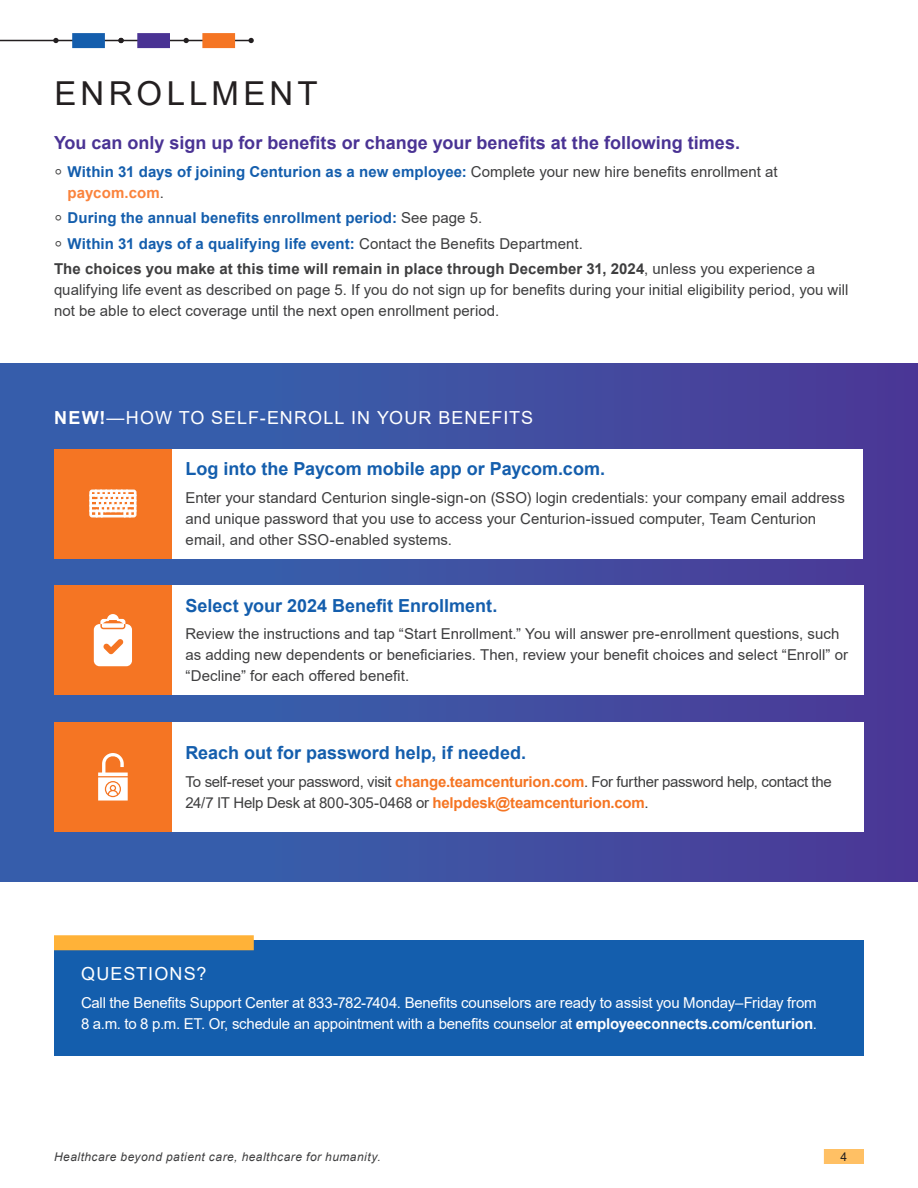
<style>
.page{position:relative;width:918px;height:1188px;background:#fff}
.page>*{position:absolute;margin:0;border:0;box-sizing:border-box;transform-origin:0 0}
.t1{font:33px "Arial";letter-spacing:.125em;color:#231f20}
.Intro_Sentence{font:700 18px "Arial";color:#145ead}
.Intro_Sentence-2{font:700 18px "Arial";color:#4a3394}
.Subhead{font:18px "Arial";letter-spacing:.055em;color:#fff}
.Body_Copy{font:15px/21px "Arial";color:#3e3e3f}
.t2{font:700 15px/21px "Arial";letter-spacing:.01em;color:#145ead}
.Intro_Sentence-3{font:15px/21px "Arial";letter-spacing:-.015em;color:#fff}
.Body_Copy-2{font:15px/21px "Arial";letter-spacing:-.02em;color:#3e3e3f}
.t3{font:italic 12px "Arial";letter-spacing:.04em;color:#3e3e3f}
.t4{font:12px "Arial";color:#231f20}
.s1{font-family:"Noto Sans";font-weight:400;color:#3e3e3f}
.s2{font-weight:400;color:#3e3e3f}
.s3{color:#fa833c}
.s4{font-weight:700}
.s5{font-weight:700;color:#f57523}
</style>
<div class="page">
<hr style="left:0;top:40px;width:252px;height:1px;background:#231f20">
<div style="left:72px;top:33px;width:33px;height:15px;background:#145ead"></div>
<div style="left:137px;top:33px;width:33px;height:15px;background:#4a3394"></div>
<div style="left:202px;top:33px;width:33px;height:15px;background:#f57523"></div>
<svg style="left:184px;top:38px;width:5px;height:5px"></svg>
<svg style="left:249px;top:38px;width:5px;height:5px"></svg>
<svg style="left:53px;top:38px;width:6px;height:5px"></svg>
<svg style="left:118px;top:38px;width:6px;height:5px"></svg>
<div style="left:824px;top:1149px;width:40px;height:15px;background:#ffc064"></div>
<div style="left:0;top:364px;width:918px;height:517px;background:linear-gradient(to right,#3466af,#4d3c98)"></div>
<div style="left:172px;top:722px;width:692px;height:110px;background:#fff"></div>
<div style="left:54px;top:722px;width:118px;height:110px;background:#f57523"></div>
<div style="left:172px;top:585px;width:692px;height:110px;background:#fff"></div>
<div style="left:54px;top:585px;width:118px;height:110px;background:#f57523"></div>
<div style="left:172px;top:449px;width:691px;height:109px;background:#fff"></div>
<div style="left:54px;top:449px;width:118px;height:109px;background:#f57523"></div>
<svg style="left:89px;top:489px;width:48px;height:29px"></svg>
<div style="left:54px;top:940px;width:810px;height:116px;background:#145ead"></div>
<div style="left:54px;top:935px;width:200px;height:15px;background:#ffb238"></div>
<svg style="left:98px;top:753px;width:30px;height:48px"></svg>
<svg style="left:94px;top:614px;width:38px;height:52px"></svg>
<p class="t1" style="left:55px;top:70px;width:265px">ENROLLMENT</p>
<p class="Intro_Sentence-2" style="left:54px;top:130px;width:688px">You can only sign up for benefits or change your benefits at the following times.</p>
<p class="t2" style="left:68px;top:161px;width:712px;text-indent:-14px"><span class="s1">⸰</span> Within 31 days of joining Centurion as a new employee: <span class="s2">Complete your new hire benefits enrollment at </span><span class="s3">paycom.com</span><span class="s2">.</span></p>
<p class="t2" style="left:54px;top:208px;width:430px"><span class="s1">⸰</span> During the annual benefits enrollment period: <span class="s2">See page 5.</span></p>
<p class="t2" style="left:54px;top:233px;width:530px"><span class="s1">⸰</span> Within 31 days of a qualifying life event: <span class="s2">Contact the Benefits Department.</span></p>
<p class="Body_Copy" style="left:54px;top:259px;width:796px"><span class="s4">The choices you make at this time will remain in place through December 31, 2024</span>, unless you experience a qualifying life event as described on page 5. If you do not sign up for benefits during your initial eligibility period, you will not be able to elect coverage until the next open enrollment period.</p>
<p class="Subhead" style="left:54px;top:405px;width:480px"><span class="s4">NEW!</span>—HOW TO SELF-ENROLL IN YOUR BENEFITS</p>
<p class="Intro_Sentence" style="left:186px;top:456px;width:421px">Log into the Paycom mobile app or Paycom.com.</p>
<p class="Body_Copy" style="left:186px;top:487px;width:661px">Enter your standard Centurion single-sign-on (SSO) login credentials: your company email address and unique password that you use to access your Centurion-issued computer, Team Centurion email, and other SSO-enabled systems.</p>
<p class="Intro_Sentence" style="left:185px;top:593px;width:314px">Select your 2024 Benefit Enrollment.</p>
<p class="Body_Copy" style="left:185px;top:624px;width:664px">Review the instructions and tap “Start Enrollment.” You will answer pre-enrollment questions, such as adding new dependents or beneficiaries. Then, review your benefit choices and select “Enroll” or “Decline” for each offered benefit.</p>
<p class="Intro_Sentence" style="left:185px;top:740px;width:342px">Reach out for password help, if needed.</p>
<p class="Body_Copy-2" style="left:185px;top:771px;width:648px">To self-reset your password, visit <span class="s5">change.teamcenturion.com</span>. For further password help, contact the<br>24/7 IT Help Desk at 800-305-0468 or <span class="s5">helpdesk@teamcenturion.com</span>.</p>
<p class="Subhead" style="left:81px;top:962px;width:127px">QUESTIONS?</p>
<p class="Intro_Sentence-3" style="left:81px;top:992px;width:737px">Call the Benefits Support Center at 833-782-7404. Benefits counselors are ready to assist you Monday–Friday from<br>8 a.m. to 8 p.m. ET. Or, schedule an appointment with a benefits counselor at <span class="s4">employeeconnects.com/centurion</span>.</p>
<p class="t3" style="left:54px;top:1149px;width:328px">Healthcare beyond patient care, healthcare for humanity.</p>
<p class="t4" style="left:841px;top:1148px;width:8px">4</p>
</div>
